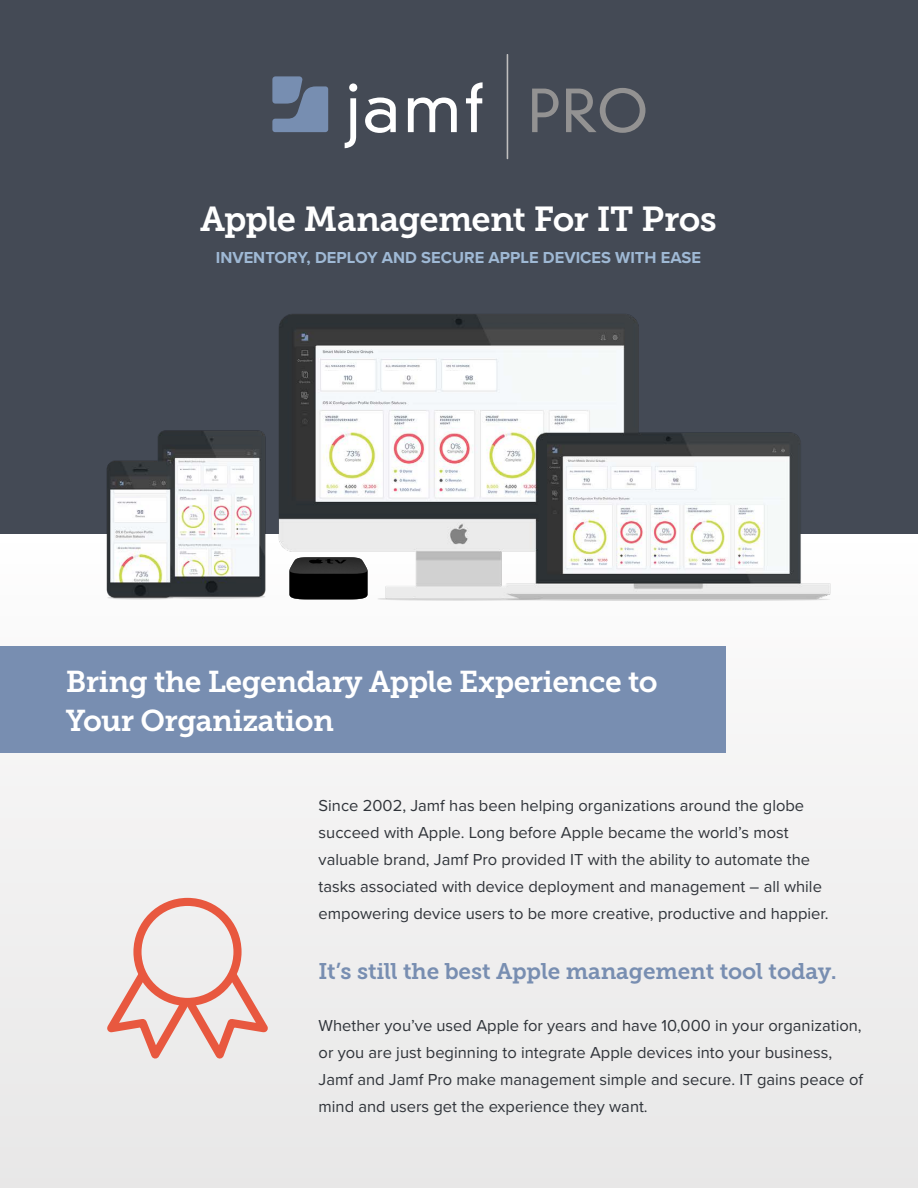
<style>
.page{position:relative;width:918px;height:1188px;background:#fff}
.page>*{position:absolute;margin:0;border:0;box-sizing:border-box;transform-origin:0 0}
.t1{font:34.5px "Museo Slab 700";letter-spacing:-.02em;color:#fff}
.t2{font:30px/39px "Museo Slab 700";letter-spacing:-.02em;color:#fff}
.t3{font:22.5px "Museo Slab 700";letter-spacing:-.005em;color:#788eb1}
.t4{font:16.5px/27px "Proxima Nova";color:#30343a}
.t5{font:700 16.5px "Proxima Nova";color:#9fb9d5}
</style>
<div class="page">
<div style="left:0;top:0;width:918px;height:611px;background:#444a55"></div>
<div style="left:0;top:535px;width:918px;height:653px;background:#f0efef"></div>
<svg style="left:345px;top:83px;width:12px;height:65px"></svg>
<svg style="left:365px;top:98px;width:31px;height:35px"></svg>
<svg style="left:408px;top:98px;width:49px;height:34px"></svg>
<svg style="left:466px;top:82px;width:17px;height:50px"></svg>
<svg style="left:272px;top:76px;width:56px;height:56px"></svg>
<svg style="left:532px;top:89px;width:27px;height:43px"></svg>
<svg style="left:566px;top:88px;width:79px;height:45px"></svg>
<hr style="left:507px;top:54px;width:1px;height:105px;background:#c0bfbf">
<div style="left:0;top:646px;width:726px;height:106px;background:#788eb1"></div>
<div style="left:133px;top:898px;width:109px;height:108px;border:8px solid #e8583f;border-radius:50%"></div>
<svg style="left:107px;top:965px;width:161px;height:94px"></svg>
<img style="left:81px;top:314px;width:758px;height:299px">
<svg style="left:289px;top:557px;width:79px;height:42px;background:#1c1c1c"></svg>
<h1 class="t1" style="left:200px;top:199px;width:518px">Apple Management For IT Pros</h1>
<p class="t5" style="left:216px;top:248px;width:487px">INVENTORY, DEPLOY AND SECURE APPLE DEVICES WITH EASE</p>
<h2 class="t2" style="left:66px;top:662px;width:593px">Bring the Legendary Apple Experience to<br>Your Organization</h2>
<p class="t4" style="left:319px;top:792px;width:511px">Since 2002, Jamf has been helping organizations around the globe succeed with Apple. Long before Apple became the world’s most valuable brand, Jamf Pro provided IT with the ability to automate the tasks associated with device deployment and management – all while empowering device users to be more creative, productive and happier.</p>
<h3 class="t3" style="left:319px;top:958px;width:520px">It’s still the best Apple management tool today.</h3>
<p class="t4" style="left:319px;top:1013px;width:546px">Whether you’ve used Apple for years and have 10,000 in your organization, or you are just beginning to integrate Apple devices into your business, Jamf and Jamf Pro make management simple and secure. IT gains peace of mind and users get the experience they want.</p>
</div>
